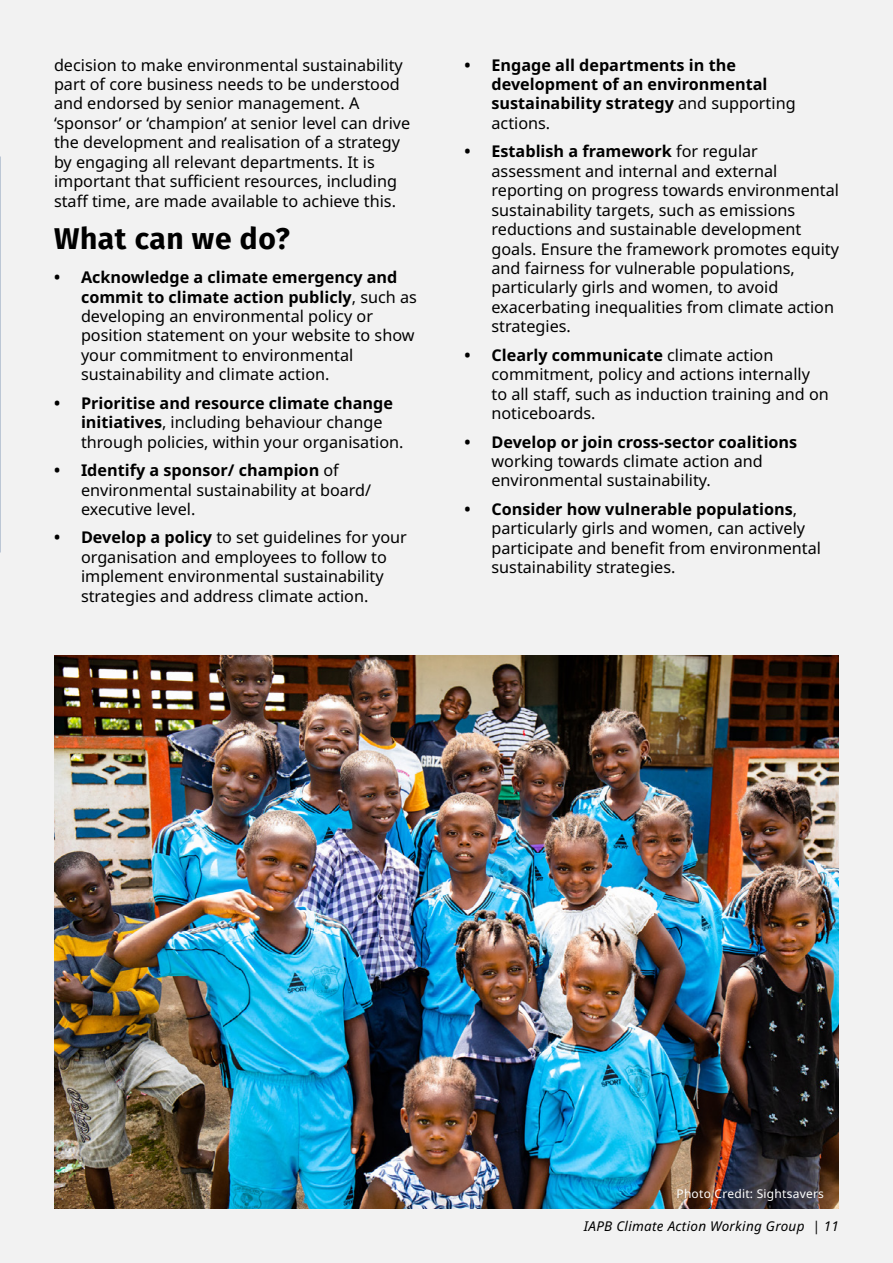
<style>
.page{position:relative;width:893px;height:1263px;background:#f2f2f2}
.page>*{position:absolute;margin:0;border:0;box-sizing:border-box;transform-origin:0 0}
.Heading_3{font:700 30px "Fira Sans";letter-spacing:.02em;color:#000}
.Paragraph-black_text{font:16.2px/19.5px "Noto Sans";color:#000}
.Paragraph-black_text-2{font:700 16.2px/19.5px "Noto Sans";color:#000}
.t1{font:italic 13.5px "Noto Sans";letter-spacing:.02em;color:#000}
.TOC_Entry_Text{font:12px "Noto Sans";letter-spacing:.02em;color:#fff}
.s1{font-weight:700}
.s2{font-weight:400}
</style>
<div class="page">
<img style="left:54px;top:656px;width:785px;height:553px">
<p class="Paragraph-black_text" style="left:54px;top:55px;width:358px">decision to make environmental sustainability part of core business needs to be understood and endorsed by senior management. A ‘sponsor’ or ‘champion’ at senior level can drive the development and realisation of a strategy by engaging all relevant departments. It is important that sufficient resources, including staff time, are made available to achieve this.</p>
<h3 class="Heading_3" style="left:54px;top:213px;width:237px">What can we do?</h3>
<p class="Paragraph-black_text" style="left:81px;top:268px;width:337px;text-indent:-27px"><span class="s1">• Acknowledge a climate emergency and commit to climate action publicly</span>, such as developing an environmental policy or position statement on your website to show your commitment to environmental sustainability and climate action.</p>
<p class="Paragraph-black_text" style="left:81px;top:393px;width:324px;text-indent:-27px"><span class="s1">• Prioritise and resource climate change initiatives</span>, including behaviour change through policies, within your organisation.</p>
<p class="Paragraph-black_text" style="left:81px;top:461px;width:292px;text-indent:-27px"><span class="s1">• Identify a sponsor/ champion</span> of environmental sustainability at board/ executive level.</p>
<p class="Paragraph-black_text" style="left:81px;top:528px;width:327px;text-indent:-27px"><span class="s1">• Develop a policy</span> to set guidelines for your organisation and employees to follow to implement environmental sustainability strategies and address climate action.</p>
<p class="Paragraph-black_text-2" style="left:491px;top:55px;width:306px;text-indent:-27px">• Engage all departments in the development of an environmental sustainability strategy <span class="s2">and supporting actions.</span></p>
<p class="Paragraph-black_text" style="left:491px;top:142px;width:349px;text-indent:-27px"><span class="s1">• Establish a framework</span> for regular assessment and internal and external reporting on progress towards environmental sustainability targets, such as emissions reductions and sustainable development goals. Ensure the framework promotes equity and fairness for vulnerable populations, particularly girls and women, to avoid exacerbating inequalities from climate action strategies.</p>
<p class="Paragraph-black_text" style="left:491px;top:345px;width:339px;text-indent:-27px"><span class="s1">• Clearly communicate</span> climate action commitment, policy and actions internally to all staff, such as induction training and on noticeboards.</p>
<p class="Paragraph-black_text" style="left:491px;top:432px;width:307px;text-indent:-27px"><span class="s1">• Develop or join cross-sector coalitions </span>working towards climate action and environmental sustainability.</p>
<p class="Paragraph-black_text" style="left:491px;top:499px;width:331px;text-indent:-27px"><span class="s1">• Consider how vulnerable populations</span>, particularly girls and women, can actively participate and benefit from environmental sustainability strategies.</p>
<p class="TOC_Entry_Text" style="left:676px;top:1187px;width:149px">Photo Credit: Sightsavers</p>
<p class="t1" style="left:584px;top:1216px;width:257px">IAPB Climate Action Working Group | 11</p>
</div>
